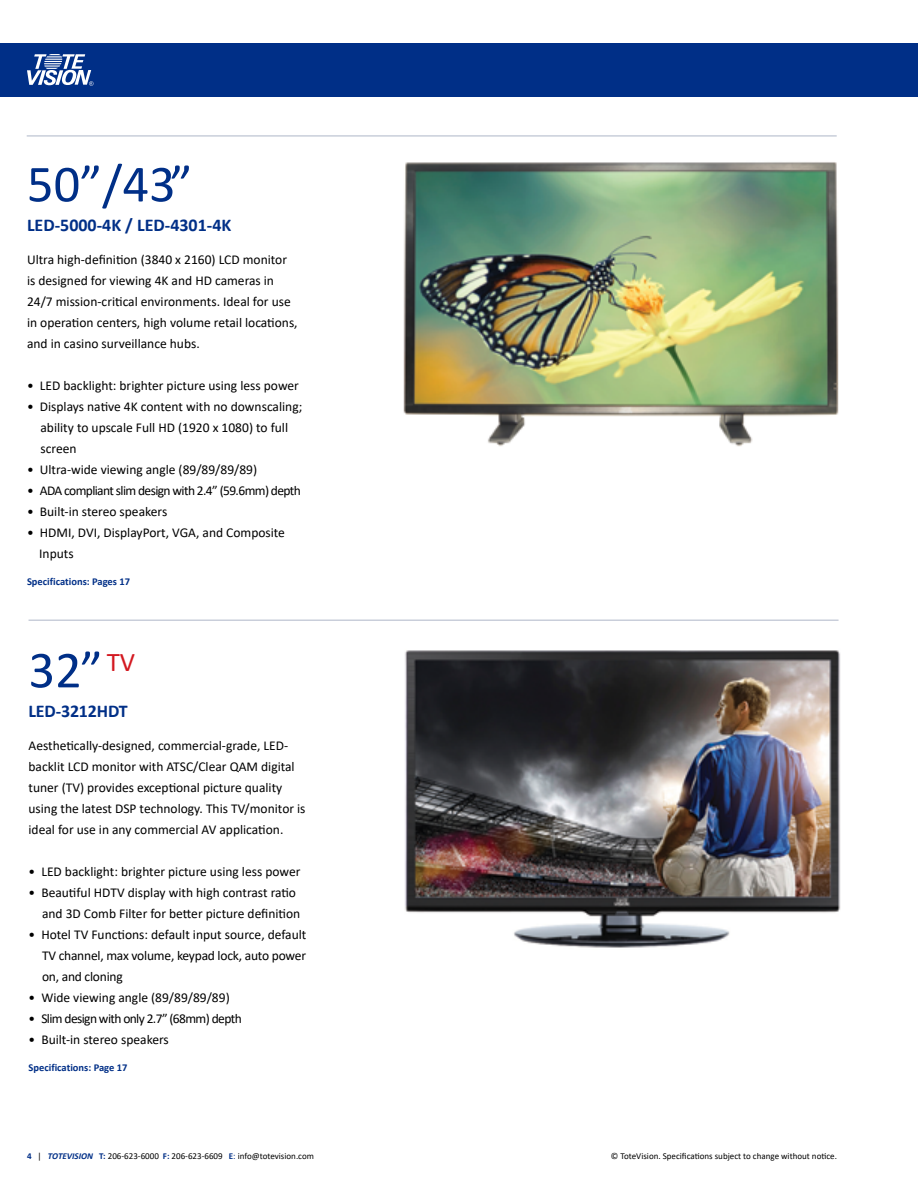
<style>
.page{position:relative;width:918px;height:1188px;background:#fff}
.page>*{position:absolute;margin:0;border:0;box-sizing:border-box;transform-origin:0 0}
.t1{font:52.5px "Calibri";color:#002f87}
.t2{font:700 18px "Calibri";color:#002f87}
.t3{font:13.5px/21px "Calibri";color:#000}
.t4{font:13.5px "Calibri";letter-spacing:-.045em;color:#000}
.t5{font:700 10.5px "Calibri";color:#002f87}
.t6{font:9px "Calibri";color:#000}
.s1{font-weight:700;color:#002f87}
.s2{font-weight:700;font-style:italic;color:#002f87}
.s3{color:#002f87}
</style>
<div class="page">
<div style="left:0;top:43px;width:918px;height:54px;background:#002f87"></div>
<svg style="left:27px;top:54px;width:66px;height:32px"></svg>
<hr style="left:29px;top:620px;width:810px;height:1px;background:#c9ceda">
<img style="left:403px;top:162px;width:436px;height:285px">
<hr style="left:27px;top:135px;width:810px;height:2px;background:#c9ceda">
<img style="left:405px;top:650px;width:436px;height:298px">
<h1 class="t1" style="left:27px;top:148px;width:167px">50”/43”</h1>
<h2 class="t2" style="left:27px;top:213px;width:206px">LED-5000-4K / LED-4301-4K</h2>
<p class="t3" style="left:27px;top:249px;width:272px">Ultra high-definition (3840 x 2160) LCD monitor is designed for viewing 4K and HD cameras in 24/7 mission-critical environments. Ideal for use in operation centers, high volume retail locations, and in casino surveillance hubs.</p>
<p class="t3" style="left:27px;top:375px;width:273px">• LED backlight: brighter picture using less power</p>
<p class="t3" style="left:40px;top:396px;width:263px;text-indent:-14px">• Displays native 4K content with no downscaling; ability to upscale Full HD (1920 x 1080) to full screen</p>
<p class="t3" style="left:27px;top:459px;width:232px">• Ultra-wide viewing angle (89/89/89/89)</p>
<p class="t4" style="left:27px;top:482px;width:275px">• ADA compliant slim design with 2.4” (59.6mm) depth</p>
<p class="t3" style="left:27px;top:501px;width:142px">• Built-in stereo speakers</p>
<p class="t3" style="left:39px;top:522px;width:247px;text-indent:-12px">• HDMI, DVI, DisplayPort, VGA, and Composite<br>Inputs</p>
<p class="t5" style="left:27px;top:574px;width:105px">Specifications: Pages 17</p>
<h1 class="t1" style="left:29px;top:634px;width:108px">32” <sup>TV</sup></h1>
<h2 class="t2" style="left:29px;top:699px;width:101px">LED-3212HDT</h2>
<p class="t3" style="left:29px;top:735px;width:279px">Aesthetically-designed, commercial-grade, LED&shy;backlit LCD monitor with ATSC/Clear QAM digital tuner (TV) provides exceptional picture quality using the latest DSP technology. This TV/monitor is ideal for use in any commercial AV application.</p>
<p class="t3" style="left:29px;top:861px;width:273px">• LED backlight: brighter picture using less power</p>
<p class="t3" style="left:42px;top:882px;width:260px;text-indent:-14px">• Beautiful HDTV display with high contrast ratio and 3D Comb Filter for better picture definition</p>
<p class="t3" style="left:42px;top:924px;width:266px;text-align:justify;text-indent:-14px">• Hotel TV Functions: default input source, default TV channel, max volume, keypad lock, auto power on, and cloning</p>
<p class="t3" style="left:29px;top:987px;width:203px">• Wide viewing angle (89/89/89/89)</p>
<p class="t4" style="left:29px;top:1010px;width:215px">• Slim design with only 2.7” (68mm) depth</p>
<p class="t3" style="left:29px;top:1029px;width:142px">• Built-in stereo speakers</p>
<p class="t5" style="left:29px;top:1060px;width:100px">Specifications: Page 17</p>
<p class="t6" style="left:27px;top:1150px;width:288px"><span class="s1">4</span> | <span class="s2">TOTEVISION</span> <span class="s1">T:</span> 206-623-6000 <span class="s1">F:</span> 206-623-6609 <span class="s1">E</span><span class="s3">:</span> info@totevision.com</p>
<p class="t6" style="left:611px;top:1150px;width:228px">© ToteVision. Specifications subject to change without notice.</p>
</div>
